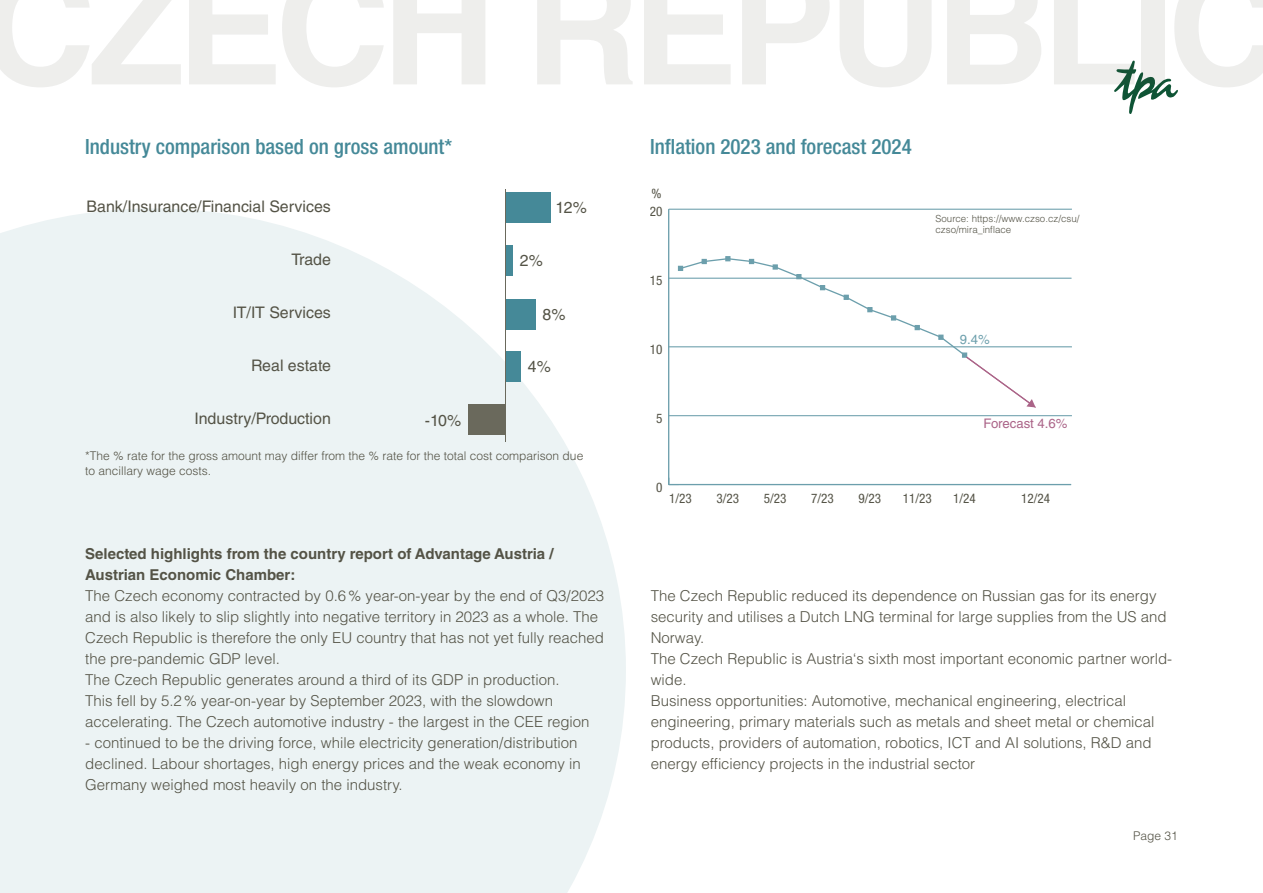
<style>
.page{position:relative;width:1263px;height:893px;background:#fff}
.page>*{position:absolute;margin:0;border:0;box-sizing:border-box;transform-origin:0 0}
.t1{font:500 condensed 21px "Helvetica Neue LT Pro";color:#458998}
.t2{font:15.9px "Helvetica LT Std";color:#545346}
.t3{font:300 15px/21px "Helvetica LT Std";color:#545346}
.t4{font:700 15px/21px "Helvetica LT Std";color:#545346}
.t5{font:condensed 13.2px "Helvetica Neue LT Pro";color:#545346}
.t6{font:13.2px "Helvetica LT Std";color:#ab6488}
.t7{font:13.2px "Helvetica LT Std";color:#6c9fac}
.t8{font:300 12px/14.4px "Helvetica LT Std";color:#545346}
.t9{font:300 9.75px/11.7px "Helvetica LT Std";color:#545346}
</style>
<div class="page">
<svg style="left:1114px;top:61px;width:64px;height:53px"></svg>
<svg style="left:0;top:208px;width:626px;height:685px;background:#eef4f5"></svg>
<div style="left:505px;top:192px;width:46px;height:30px;background:#458998"></div>
<div style="left:506px;top:299px;width:30px;height:30px;background:#458998"></div>
<div style="left:506px;top:352px;width:15px;height:30px;background:#458998"></div>
<div style="left:505px;top:246px;width:8px;height:30px;background:#458998"></div>
<div style="left:468px;top:405px;width:38px;height:30px;background:#6a695c"></div>
<hr style="left:505px;top:190px;width:1px;height:252px;background:#6a695c">
<hr style="left:669px;top:484px;width:402px;height:1px;background:#6c9fac">
<hr style="left:668px;top:209px;width:1px;height:276px;background:#6c9fac">
<svg style="left:669px;top:478px;width:10px;height:6px"></svg>
<hr style="left:669px;top:415px;width:403px;height:1px;background:#6c9fac">
<hr style="left:669px;top:347px;width:403px;height:1px;background:#6c9fac">
<hr style="left:668px;top:278px;width:403px;height:1px;background:#6c9fac">
<hr style="left:669px;top:209px;width:403px;height:1px;background:#6c9fac">
<svg style="left:678px;top:256px;width:357px;height:151px"></svg>
<h1 class="t1" style="left:85px;top:134px;width:369px">Industry comparison based on gross amount*</h1>
<p class="t2" style="left:87px;top:197px;width:246px">Bank/Insurance/Financial Services</p>
<p class="t2" style="left:291px;top:250px;width:41px">Trade</p>
<p class="t2" style="left:233px;top:303px;width:100px">IT/IT Services</p>
<p class="t2" style="left:251px;top:356px;width:81px">Real estate</p>
<p class="t2" style="left:194px;top:409px;width:138px">Industry/Production</p>
<p class="t2" style="left:425px;top:411px;width:38px">-10%</p>
<p class="t2" style="left:556px;top:198px;width:33px">12%</p>
<p class="t2" style="left:520px;top:252px;width:25px">2%</p>
<p class="t2" style="left:542px;top:305px;width:25px">8%</p>
<p class="t2" style="left:528px;top:357px;width:25px">4%</p>
<p class="t8" style="left:85px;top:449px;width:500px">*The % rate for the gross amount may differ from the % rate for the total cost comparison due to ancillary wage costs.</p>
<p class="t4" style="left:85px;top:543px;width:470px">Selected highlights from the country report of Advantage Austria /<br>Austrian Economic Chamber:</p>
<p class="t3" style="left:85px;top:585px;width:520px">The Czech economy contracted by 0.6% year-on-year by the end of Q3/2023 and is also likely to slip slightly into negative territory in 2023 as a whole. The Czech Republic is therefore the only EU country that has not yet fully reached the pre-pandemic GDP level.<br>The Czech Republic generates around a third of its GDP in production.<br>This fell by 5.2% year-on-year by September 2023, with the slowdown accelerating. The Czech automotive industry - the largest in the CEE region</p>
<p class="t3" style="left:85px;top:732px;width:497px">- continued to be the driving force, while electricity generation/distribution declined. Labour shortages, high energy prices and the weak economy in<br>Germany weighed most heavily on the industry.</p>
<h1 class="t1" style="left:650px;top:134px;width:263px">Inflation 2023 and forecast 2024</h1>
<p class="t5" style="left:651px;top:185px;width:11px">%</p>
<p class="t5" style="left:650px;top:204px;width:14px">20</p>
<p class="t5" style="left:650px;top:273px;width:14px">15</p>
<p class="t5" style="left:650px;top:341px;width:14px">10</p>
<p class="t9" style="left:935px;top:212px;width:145px">Source: https://www.czso.cz/csu/ czso/mira_inflace</p>
<p class="t7" style="left:960px;top:332px;width:32px">9.4%</p>
<p class="t5" style="left:656px;top:410px;width:8px">5</p>
<p class="t6" style="left:983px;top:415px;width:86px">Forecast 4.6%</p>
<p class="t5" style="left:656px;top:479px;width:8px">0</p>
<p class="t5" style="left:669px;top:491px;width:24px">1/23</p>
<p class="t5" style="left:716px;top:491px;width:24px">3/23</p>
<p class="t5" style="left:764px;top:491px;width:24px">5/23</p>
<p class="t5" style="left:811px;top:491px;width:24px">7/23</p>
<p class="t5" style="left:858px;top:491px;width:24px">9/23</p>
<p class="t5" style="left:903px;top:491px;width:30px">11/23</p>
<p class="t5" style="left:953px;top:491px;width:24px">1/24</p>
<p class="t5" style="left:1021px;top:491px;width:30px">12/24</p>
<p class="t3" style="left:651px;top:585px;width:523px">The Czech Republic reduced its dependence on Russian gas for its energy security and utilises a Dutch LNG terminal for large supplies from the US and Norway.<br>The Czech Republic is Austria‘s sixth most important economic partner world&shy;wide.<br>Business opportunities: Automotive, mechanical engineering, electrical engineering, primary materials such as metals and sheet metal or chemical products, providers of automation, robotics, ICT and AI solutions, R&amp;D and energy efficiency projects in the industrial sector</p>
<p class="t8" style="left:1133px;top:828px;width:46px">Page 31</p>
</div>
